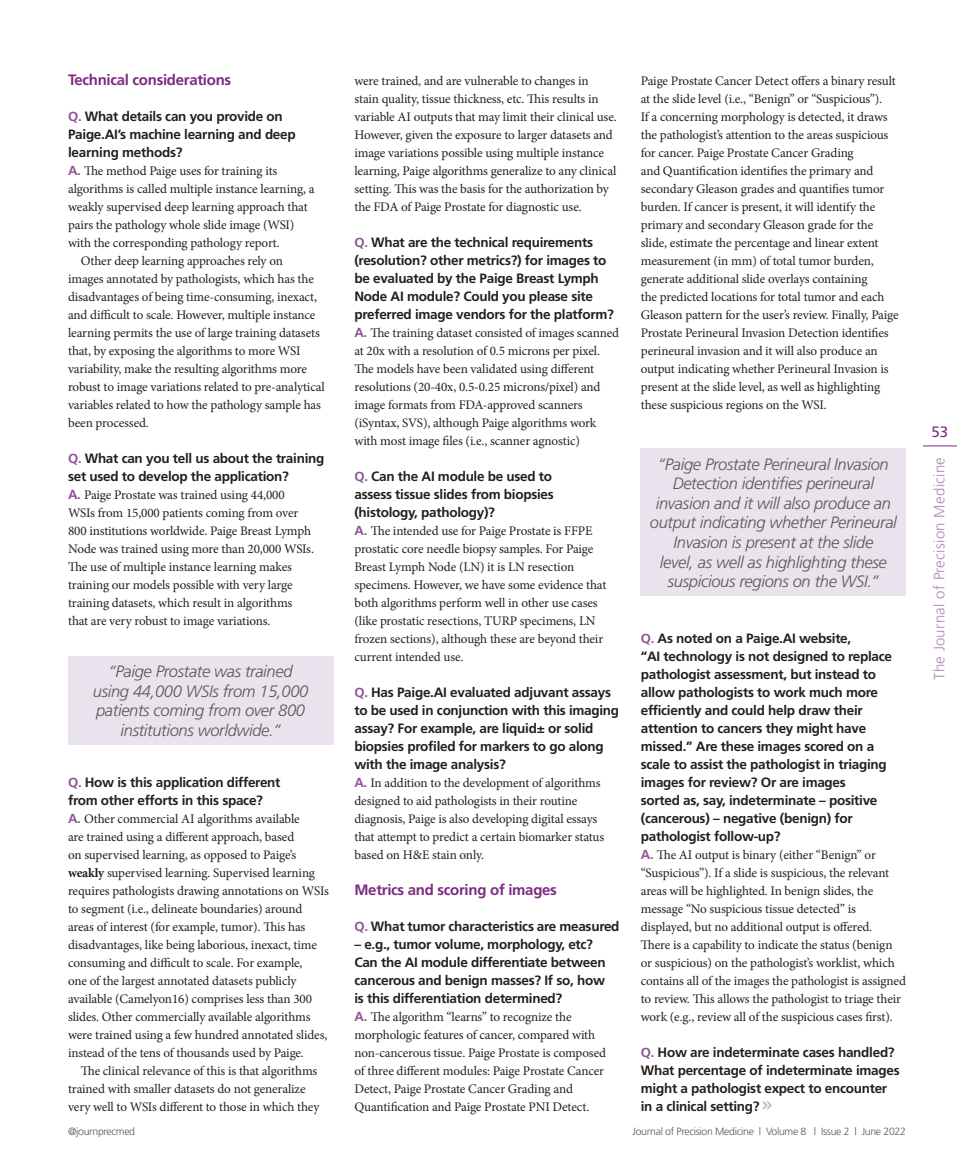
<style>
.page{position:relative;width:974px;height:1174px;background:#fff}
.page>*{position:absolute;margin:0;border:0;box-sizing:border-box;transform-origin:0 0}
.t1{font:italic 300 16.5px/19.5px "Frutiger";letter-spacing:-.02em;color:#57585a;text-align:center}
.t2{font:700 15px "Frutiger";letter-spacing:-.02em;color:#7c2b83}
.t3{font:300 15px "Frutiger";letter-spacing:.02em;color:#af88b5}
.t4{font:15px "Frutiger";color:#7c2b83}
.t5{font:700 13.5px/18px "Frutiger";letter-spacing:-.02em;color:#231f20}
.t6{font:13.2px/18px "Minion Pro";letter-spacing:-.01em;color:#231f20}
.t7{font:300 10.5px "Frutiger";letter-spacing:-.03em;color:#57585a}
.s1{font-size:13.2px;color:#8f5296}
.s2{font-family:"Frutiger";font-weight:700;color:#8f5296}
.s3{font-weight:700}
</style>
<div class="page">
<hr style="left:923px;top:445px;width:34px;height:1px;background:#7c2b83">
<div style="left:68px;top:656px;width:265px;height:88px;background:#eae2ed"></div>
<div style="left:641px;top:448px;width:265px;height:147px;background:#eae2ed"></div>
<svg style="left:763px;top:1101px;width:9px;height:9px"></svg>
<p class="t2" style="left:68px;top:71px;width:165px">Technical considerations</p>
<p class="t5" style="left:68px;top:107px;width:229px"><span class="s1">Q.</span> What details can you provide on<br>Paige.AI’s machine learning and deep learning methods?</p>
<p class="t6" style="left:68px;top:162px;width:211px"><span class="s2">A.</span> The method Paige uses for training its</p>
<p class="t6" style="left:68px;top:180px;width:248px">algorithms is called multiple instance learning, a</p>
<p class="t6" style="left:68px;top:198px;width:241px">weakly supervised deep learning approach that</p>
<p class="t6" style="left:68px;top:216px;width:228px">pairs the pathology whole slide image (WSI)</p>
<p class="t6" style="left:68px;top:234px;width:213px">with the corresponding pathology report.</p>
<p class="t6" style="left:81px;top:252px;width:204px">Other deep learning approaches rely on</p>
<p class="t6" style="left:68px;top:270px;width:247px">images annotated by pathologists, which has the</p>
<p class="t6" style="left:68px;top:288px;width:250px">disadvantages of being time-consuming, inexact,</p>
<p class="t6" style="left:68px;top:306px;width:249px">and difficult to scale. However, multiple instance</p>
<p class="t6" style="left:68px;top:324px;width:253px">learning permits the use of large training datasets</p>
<p class="t6" style="left:68px;top:342px;width:234px">that, by exposing the algorithms to more WSI</p>
<p class="t6" style="left:68px;top:360px;width:240px">variability, make the resulting algorithms more</p>
<p class="t6" style="left:68px;top:378px;width:258px">robust to image variations related to pre-analytical</p>
<p class="t6" style="left:68px;top:396px;width:254px">variables related to how the pathology sample has</p>
<p class="t6" style="left:68px;top:414px;width:82px">been processed.</p>
<p class="t5" style="left:68px;top:449px;width:258px"><span class="s1">Q.</span> What can you tell us about the training set used to develop the application?</p>
<p class="t6" style="left:68px;top:486px;width:247px"><span class="s2">A.</span> Paige Prostate was trained using 44,000<br>WSIs from 15,000 patients coming from over 800 institutions worldwide. Paige Breast Lymph Node was trained using more than 20,000 WSIs.<br>The use of multiple instance learning makes training our models possible with very large training datasets, which result in algorithms that are very robust to image variations.</p>
<p class="t1" style="left:93px;top:662px;width:217px">“Paige Prostate was trained using 44,000 WSIs from 15,000 patients coming from over 800 institutions worldwide.”</p>
<p class="t5" style="left:68px;top:773px;width:214px"><span class="s1">Q.</span> How is this application different from other efforts in this space?</p>
<p class="t6" style="left:68px;top:810px;width:262px"><span class="s2">A.</span> Other commercial AI algorithms available<br>are trained using a different approach, based<br>on supervised learning, as opposed to Paige’s <span class="s3">weakly</span> supervised learning. Supervised learning requires pathologists drawing annotations on WSIs to segment (i.e., delineate boundaries) around areas of interest (for example, tumor). This has disadvantages, like being laborious, inexact, time consuming and difficult to scale. For example,<br>one of the largest annotated datasets publicly available (Camelyon16) comprises less than 300 slides. Other commercially available algorithms were trained using a few hundred annotated slides, instead of the tens of thousands used by Paige.</p>
<p class="t6" style="left:68px;top:1062px;width:253px;text-indent:13px">The clinical relevance of this is that algorithms trained with smaller datasets do not generalize very well to WSIs different to those in which they</p>
<p class="t6" style="left:354px;top:72px;width:264px">were trained, and are vulnerable to changes in<br>stain quality, tissue thickness, etc. This results in variable AI outputs that may limit their clinical use.<br>However, given the exposure to larger datasets and image variations possible using multiple instance learning, Paige algorithms generalize to any clinical setting. This was the basis for the authorization by the FDA of Paige Prostate for diagnostic use.</p>
<p class="t5" style="left:354px;top:233px;width:261px"><span class="s1">Q.</span> What are the technical requirements (resolution? other metrics?) for images to be evaluated by the Paige Breast Lymph Node AI module? Could you please site preferred image vendors for the platform?</p>
<p class="t6" style="left:354px;top:324px;width:266px"><span class="s2">A.</span> The training dataset consisted of images scanned at 20x with a resolution of 0.5 microns per pixel.<br>The models have been validated using different resolutions (20-40x, 0.5-0.25 microns/pixel) and image formats from FDA-approved scanners (iSyntax, SVS), although Paige algorithms work with most image files (i.e., scanner agnostic)</p>
<p class="t5" style="left:354px;top:467px;width:201px"><span class="s1">Q.</span> Can the AI module be used to assess tissue slides from biopsies (histology, pathology)?</p>
<p class="t6" style="left:354px;top:522px;width:253px"><span class="s2">A.</span> The intended use for Paige Prostate is FFPE prostatic core needle biopsy samples. For Paige Breast Lymph Node (LN) it is LN resection specimens. However, we have some evidence that both algorithms perform well in other use cases (like prostatic resections, TURP specimens, LN frozen sections), although these are beyond their current intended use.</p>
<p class="t5" style="left:354px;top:683px;width:266px"><span class="s1">Q.</span> Has Paige.AI evaluated adjuvant assays to be used in conjunction with this imaging assay? For example, are liquid± or solid biopsies profiled for markers to go along with the image analysis?</p>
<p class="t6" style="left:354px;top:774px;width:251px"><span class="s2">A.</span> In addition to the development of algorithms designed to aid pathologists in their routine diagnosis, Paige is also developing digital essays that attempt to predict a certain biomarker status based on H&amp;E stain only.</p>
<p class="t2" style="left:354px;top:881px;width:204px">Metrics and scoring of images</p>
<p class="t5" style="left:354px;top:917px;width:267px"><span class="s1">Q.</span> What tumor characteristics are measured</p>
<p class="t5" style="left:354px;top:935px;width:253px">– e.g., tumor volume, morphology, etc?<br>Can the AI module differentiate between cancerous and benign masses? If so, how is this differentiation determined?</p>
<p class="t6" style="left:354px;top:1008px;width:253px"><span class="s2">A.</span> The algorithm “learns” to recognize the morphologic features of cancer, compared with non-cancerous tissue. Paige Prostate is composed of three different modules: Paige Prostate Cancer Detect, Paige Prostate Cancer Grading and Quantification and Paige Prostate PNI Detect.</p>
<p class="t6" style="left:641px;top:72px;width:259px">Paige Prostate Cancer Detect offers a binary result at the slide level (i.e., “Benign” or “Suspicious”).<br>If a concerning morphology is detected, it draws the pathologist’s attention to the areas suspicious for cancer. Paige Prostate Cancer Grading<br>and Quantification identifies the primary and secondary Gleason grades and quantifies tumor burden. If cancer is present, it will identify the primary and secondary Gleason grade for the slide, estimate the percentage and linear extent measurement (in mm) of total tumor burden, generate additional slide overlays containing<br>the predicted locations for total tumor and each Gleason pattern for the user’s review. Finally, Paige Prostate Perineural Invasion Detection identifies perineural invasion and it will also produce an output indicating whether Perineural Invasion is present at the slide level, as well as highlighting these suspicious regions on the WSI.</p>
<p class="t1" style="left:650px;top:454px;width:248px">“Paige Prostate Perineural Invasion Detection identifies perineural invasion and it will also produce an output indicating whether Perineural Invasion is present at the slide<br>level, as well as highlighting these suspicious regions on the WSI.”</p>
<p class="t5" style="left:641px;top:629px;width:253px"><span class="s1">Q.</span> As noted on a Paige.AI website,<br>“AI technology is not designed to replace pathologist assessment, but instead to allow pathologists to work much more efficiently and could help draw their attention to cancers they might have missed.” Are these images scored on a scale to assist the pathologist in triaging images for review? Or are images<br>sorted as, say, indeterminate – positive (cancerous) – negative (benign) for pathologist follow-up?</p>
<p class="t6" style="left:641px;top:846px;width:267px"><span class="s2">A.</span> The AI output is binary (either “Benign” or “Suspicious”). If a slide is suspicious, the relevant areas will be highlighted. In benign slides, the message “No suspicious tissue detected” is displayed, but no additional output is offered.<br>There is a capability to indicate the status (benign or suspicious) on the pathologist’s worklist, which contains all of the images the pathologist is assigned to review. This allows the pathologist to triage their work (e.g., review all of the suspicious cases first).</p>
<p class="t5" style="left:641px;top:1043px;width:260px"><span class="s1">Q.</span> How are indeterminate cases handled?<br>What percentage of indeterminate images might a pathologist expect to encounter in a clinical setting?</p>
<p class="t7" style="left:68px;top:1125px;width:69px">@journprecmed</p>
<p class="t7" style="left:632px;top:1125px;width:275px">Journal of Precision Medicine | Volume 8 | Issue 2 | June 2022</p>
<p class="t4" style="left:931px;top:423px;width:18px">53</p>
<p class="t3" style="left:930px;top:680px;width:224px;rotate:-90deg">The Journal of Precision Medicine</p>
</div>
